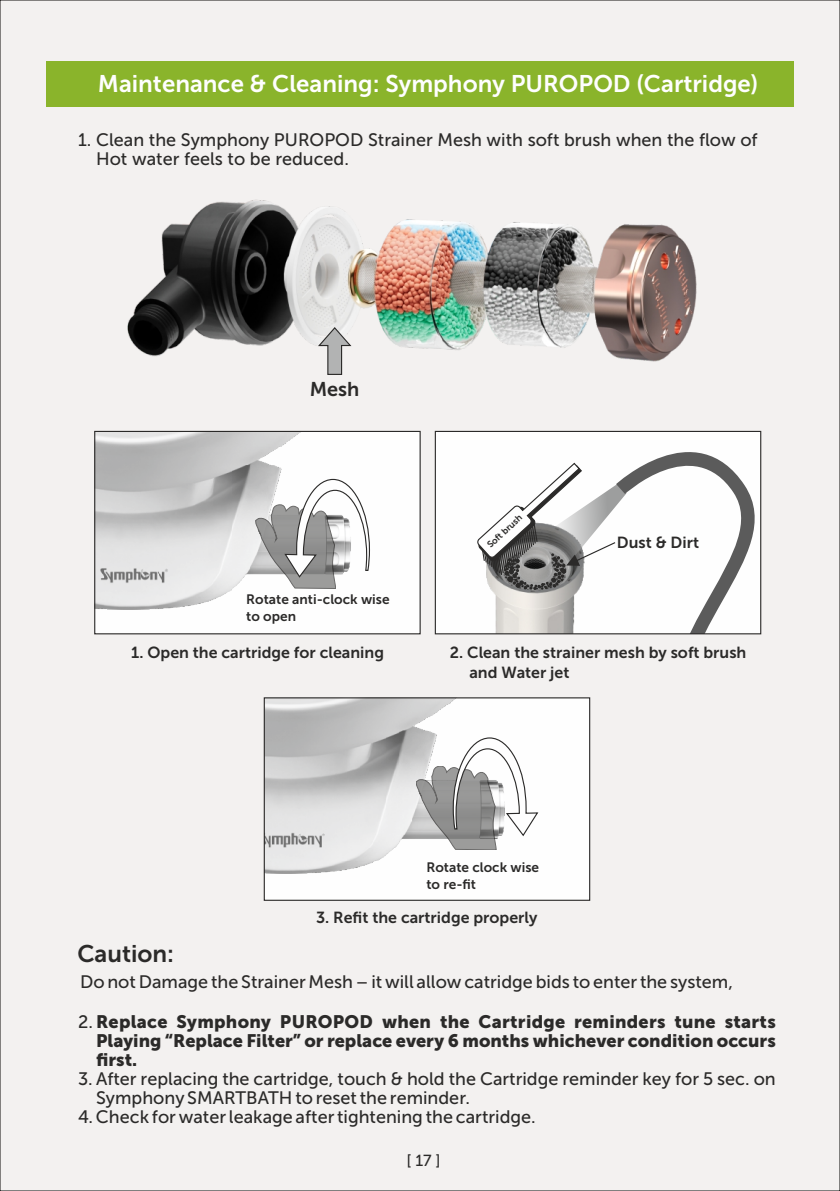
<style>
.page{position:relative;width:840px;height:1191px;background:#fff}
.page>*{position:absolute;margin:0;border:0;box-sizing:border-box;transform-origin:0 0}
.t1{font:24px "Museo Sans 700";color:#fefefe}
.t2{font:24px "Museo Sans 700";color:#2b2a29}
.t3{font:19.8px "Museo Sans 700";color:#2b2a29}
.t4{font:18px/19px "Museo Sans 500";color:#2b2a29}
.t5{font:18px/19px "Museo Sans 900,Bold";color:#2b2a29;text-align:justify}
.t6{font:16px/19.2px "Museo Sans 700";color:#2b2a29}
.t7{font:16px "Museo Sans 500";color:#2b2a29}
.t8{font:13.6px/16.4px "Museo Sans 700";color:#2b2a29}
.t9{font:9.2px "Museo Sans 700";color:#2b2a29}
.s1{font-family:"Museo Sans 500"}
</style>
<div class="page">
<div style="left:0;top:0;width:839px;height:1191px;background:#f3f1f0"></div>
<div style="left:46px;top:61px;width:747px;height:45px;background:#8ab42b"></div>
<div style="left:95px;top:431px;width:325px;height:203px;background:#fefefe"></div>
<img style="left:96px;top:433px;width:240px;height:176px">
<div style="left:94px;top:431px;width:326px;height:203px;border:1px solid #2b2a29"></div>
<div style="left:435px;top:431px;width:325px;height:203px;background:#fefefe"></div>
<div style="left:264px;top:698px;width:325px;height:202px;background:#fefefe"></div>
<img style="left:265px;top:699px;width:190px;height:174px">
<div style="left:263px;top:697px;width:327px;height:204px;border:1px solid #2b2a29"></div>
<svg style="left:255px;top:478px;width:115px;height:110px"></svg>
<svg style="left:416px;top:737px;width:123px;height:113px"></svg>
<svg style="left:475px;top:431px;width:285px;height:203px"></svg>
<img style="left:95px;top:170px;width:642px;height:241px">
<svg style="left:316px;top:326px;width:36px;height:49px"></svg>
<h1 class="t1" style="left:98px;top:74px;width:661px">Maintenance &amp; Cleaning: Symphony PUROPOD (Cartridge)</h1>
<p class="t4" style="left:96px;top:132px;width:662px;text-indent:-18px">1. Clean the Symphony PUROPOD Strainer Mesh with soft brush when the flow of<br>Hot water feels to be reduced.</p>
<p class="t3" style="left:310px;top:381px;width:51px">Mesh</p>
<p class="t8" style="left:246px;top:592px;width:145px">Rotate anti-clock wise to open</p>
<p class="t9" style="left:485px;top:543px;width:45px;rotate:-43deg">Soft brush</p>
<p class="t6" style="left:616px;top:535px;width:84px">Dust &amp; Dirt</p>
<p class="t6" style="left:131px;top:645px;width:254px">1. Open the cartridge for cleaning</p>
<p class="t6" style="left:469px;top:645px;width:278px;text-indent:-19px">2. Clean the strainer mesh by soft brush and Water jet</p>
<p class="t8" style="left:426px;top:860px;width:114px">Rotate clock wise to re-fit</p>
<h1 class="t2" style="left:77px;top:943px;width:98px">Caution:</h1>
<p class="t6" style="left:316px;top:909px;width:223px">3. Refit the cartridge properly</p>
<p class="t4" style="left:80px;top:974px;width:654px">Do not Damage the Strainer Mesh – it will allow catridge bids to enter the system,</p>
<p class="t5" style="left:96px;top:1013px;width:680px;text-indent:-18px"><span class="s1">2.</span> Replace Symphony PUROPOD when the Cartridge reminders tune starts Playing “Replace Filter” or replace every 6 months whichever condition occurs first.</p>
<p class="t4" style="left:96px;top:1070px;width:680px;text-indent:-18px">3. After replacing the cartridge, touch &amp; hold the Cartridge reminder key for 5 sec. on<br>Symphony SMARTBATH to reset the reminder.</p>
<p class="t4" style="left:78px;top:1108px;width:459px">4. Check for water leakage after tightening the cartridge.</p>
<p class="t7" style="left:406px;top:1153px;width:36px">[ 17 ]</p>
</div>
